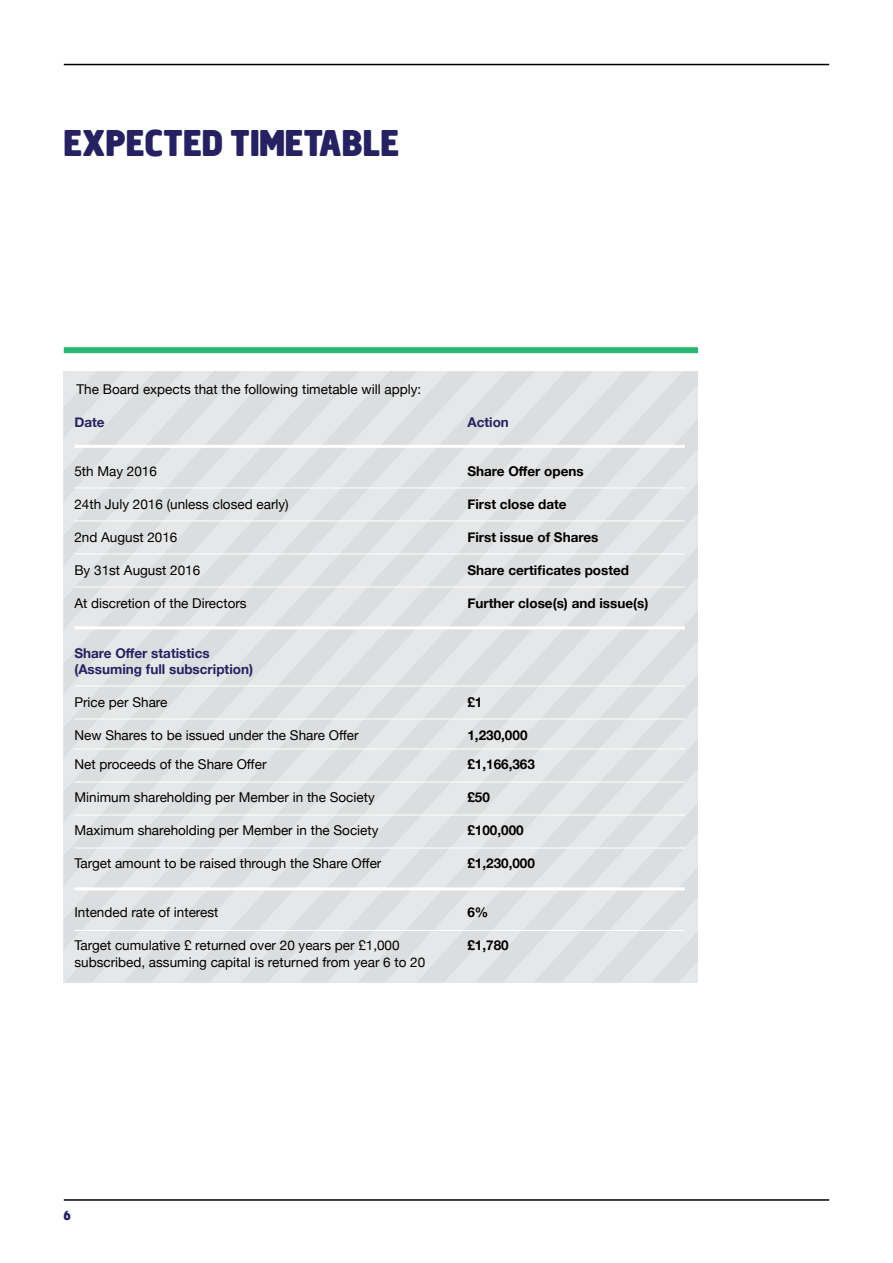
<style>
.page{position:relative;width:893px;height:1263px;background:#fff}
.page>*{position:absolute;margin:0;border:0;box-sizing:border-box;transform-origin:0 0}
.t1{font:700 39px "Creighton";letter-spacing:.03em;color:#262262}
.t2{font:13.5px "Helvetica Neue";color:#000}
.t3{font:700 13.5px "Helvetica Neue";color:#000}
.t4{font:700 13.5px/16.5px "Helvetica Neue";color:#262262}
.t5{font:700 13.5px "Creighton";color:#262262}
</style>
<div class="page">
<hr style="left:64px;top:64px;width:765px;height:1px;background:#000">
<hr style="left:64px;top:1199px;width:765px;height:2px;background:#000">
<svg style="left:64px;top:371px;width:59px;height:450px;background:#e1e2e3"></svg>
<svg style="left:123px;top:371px;width:575px;height:611px;background:#e1e2e3"></svg>
<svg style="left:240px;top:483px;width:458px;height:499px;background:#e1e2e3"></svg>
<svg style="left:299px;top:547px;width:399px;height:435px;background:#e1e2e3"></svg>
<hr style="left:74px;top:445px;width:611px;height:3px;background:#fff">
<hr style="left:74px;top:488px;width:611px;height:1px;background:#fff">
<hr style="left:74px;top:521px;width:611px;height:1px;background:#fff">
<hr style="left:74px;top:554px;width:611px;height:1px;background:#fff">
<hr style="left:74px;top:587px;width:611px;height:1px;background:#fff">
<hr style="left:74px;top:626px;width:611px;height:3px;background:#fff">
<hr style="left:74px;top:686px;width:611px;height:1px;background:#fff">
<hr style="left:74px;top:719px;width:611px;height:1px;background:#fff">
<hr style="left:74px;top:749px;width:611px;height:1px;background:#fff">
<hr style="left:74px;top:782px;width:611px;height:1px;background:#fff">
<hr style="left:74px;top:815px;width:611px;height:1px;background:#fff">
<hr style="left:74px;top:848px;width:611px;height:1px;background:#fff">
<hr style="left:74px;top:887px;width:611px;height:3px;background:#fff">
<hr style="left:74px;top:930px;width:611px;height:1px;background:#fff">
<div style="left:64px;top:347px;width:634px;height:6px;background:#2bb673"></div>
<h1 class="t1" style="left:64px;top:121px;width:336px">EXPECTED TIMETABLE</h1>
<p class="t2" style="left:77px;top:379px;width:346px">The Board expects that the following timetable will apply:</p>
<p class="t4" style="left:74px;top:414px;width:32px">Date</p>
<p class="t4" style="left:467px;top:414px;width:43px">Action</p>
<p class="t2" style="left:74px;top:462px;width:84px">5th May 2016</p>
<p class="t3" style="left:467px;top:461px;width:118px">Share Offer opens</p>
<p class="t2" style="left:74px;top:495px;width:216px">24th July 2016 (unless closed early)</p>
<p class="t3" style="left:467px;top:494px;width:101px">First close date</p>
<p class="t2" style="left:74px;top:528px;width:105px">2nd August 2016</p>
<p class="t3" style="left:467px;top:527px;width:133px">First issue of Shares</p>
<p class="t2" style="left:74px;top:561px;width:127px">By 31st August 2016</p>
<p class="t3" style="left:467px;top:560px;width:163px">Share certificates posted</p>
<p class="t2" style="left:74px;top:594px;width:174px">At discretion of the Directors</p>
<p class="t3" style="left:467px;top:593px;width:182px">Further close(s) and issue(s)</p>
<p class="t4" style="left:74px;top:645px;width:180px">Share Offer statistics (Assuming full subscription)</p>
<p class="t2" style="left:74px;top:693px;width:95px">Price per Share</p>
<p class="t3" style="left:467px;top:692px;width:17px">£1</p>
<p class="t2" style="left:74px;top:726px;width:286px">New Shares to be issued under the Share Offer</p>
<p class="t3" style="left:467px;top:725px;width:62px">1,230,000</p>
<p class="t2" style="left:74px;top:754px;width:194px">Net proceeds of the Share Offer</p>
<p class="t3" style="left:467px;top:753px;width:69px">£1,166,363</p>
<p class="t2" style="left:74px;top:787px;width:302px">Minimum shareholding per Member in the Society</p>
<p class="t3" style="left:467px;top:786px;width:24px">£50</p>
<p class="t2" style="left:74px;top:820px;width:306px">Maximum shareholding per Member in the Society</p>
<p class="t3" style="left:467px;top:819px;width:58px">£100,000</p>
<p class="t2" style="left:74px;top:853px;width:309px">Target amount to be raised through the Share Offer</p>
<p class="t3" style="left:467px;top:852px;width:69px">£1,230,000</p>
<p class="t2" style="left:74px;top:903px;width:146px">Intended rate of interest</p>
<p class="t3" style="left:467px;top:902px;width:23px">6%</p>
<p class="t2" style="left:74px;top:936px;width:327px">Target cumulative £ returned over 20 years per £1,000</p>
<p class="t3" style="left:467px;top:935px;width:43px">£1,780</p>
<p class="t2" style="left:74px;top:952px;width:352px">subscribed, assuming capital is returned from year 6 to 20</p>
<p class="t5" style="left:64px;top:1208px;width:8px">6</p>
</div>
